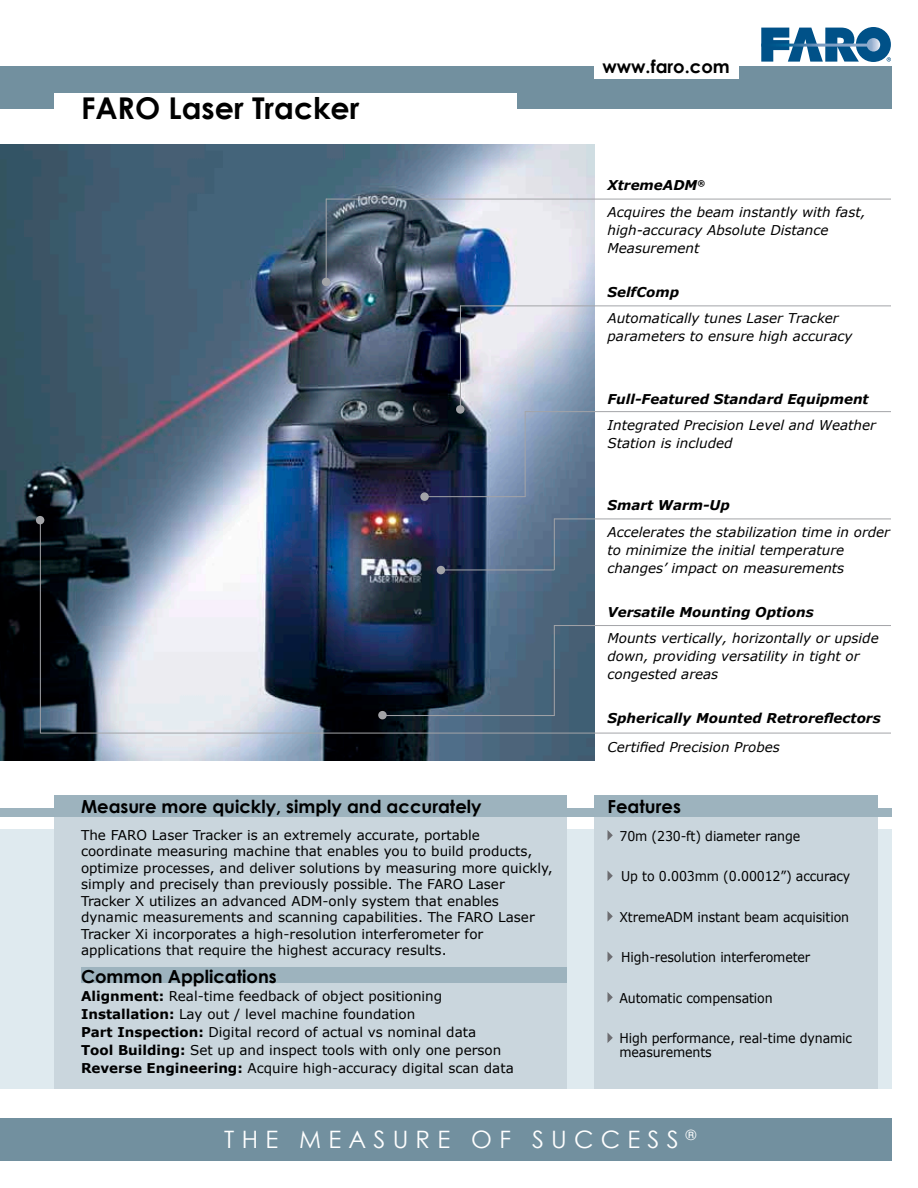
<style>
.page{position:relative;width:918px;height:1188px;background:#fff}
.page>*{position:absolute;margin:0;border:0;box-sizing:border-box;transform-origin:0 0}
.t1{font:700 30px "Century Gothic";color:#000}
.t2{font:24px "Century Gothic";letter-spacing:.3em;color:#fff}
.t3{font:700 18px "Century Gothic";color:#000}
.t4{font:13.5px/16.5px "Verdana";color:#000}
.t5{font:italic 13.5px/18px "Verdana";color:#000}
.t6{font:13.5px/13.5px "Verdana";color:#000;scale:.93 1}
.t7{font:italic 700 13.5px "Verdana";color:#000}
.s1{font-weight:700}
</style>
<div class="page">
<div style="left:0;top:808px;width:891px;height:9px;background:#9db3be"></div>
<div style="left:0;top:829px;width:891px;height:260px;background:#dfeaef"></div>
<div style="left:54px;top:817px;width:513px;height:272px;background:#cad6dd"></div>
<div style="left:594px;top:795px;width:284px;height:294px;background:#cad6dd"></div>
<div style="left:54px;top:795px;width:513px;height:22px;background:#9db3be"></div>
<div style="left:0;top:66px;width:891px;height:43px;background:#72909f"></div>
<div style="left:856px;top:27px;width:35px;height:35px;background:#005188;border-radius:50%"></div>
<svg style="left:887px;top:57px;width:4px;height:5px"></svg>
<svg style="left:761px;top:28px;width:119px;height:34px"></svg>
<div style="left:0;top:1118px;width:891px;height:43px;background:#72909f"></div>
<div style="left:54px;top:93px;width:463px;height:42px;background:#fff"></div>
<div style="left:81px;top:967px;width:486px;height:16px;background:#9db3be"></div>
<div style="left:594px;top:54px;width:144px;height:25px;background:#fff"></div>
<div style="left:594px;top:795px;width:284px;height:22px;background:#9db3be"></div>
<img style="left:0;top:144px;width:594px;height:616px">
<div style="left:437px;top:566px;width:8px;height:8px;background:#a3a4a8;border-radius:50%"></div>
<div style="left:456px;top:405px;width:9px;height:9px;background:#a3a4a8;border-radius:50%"></div>
<div style="left:420px;top:492px;width:9px;height:9px;background:#a3a4a8;border-radius:50%"></div>
<div style="left:36px;top:516px;width:8px;height:8px;background:#a3a4a8;border-radius:50%"></div>
<hr style="left:380px;top:715px;width:175px;height:1px;background:#a3a4a8">
<hr style="left:460px;top:306px;width:1px;height:104px;background:#a3a4a8">
<hr style="left:554px;top:625px;width:1px;height:91px;background:#a3a4a8">
<hr style="left:554px;top:519px;width:1px;height:51px;background:#a3a4a8">
<hr style="left:441px;top:570px;width:113px;height:1px;background:#a3a4a8">
<hr style="left:554px;top:519px;width:337px;height:1px;background:#a3a4a8">
<hr style="left:326px;top:199px;width:565px;height:1px;background:#a3a4a8">
<hr style="left:460px;top:306px;width:431px;height:1px;background:#a3a4a8">
<hr style="left:554px;top:625px;width:337px;height:1px;background:#a3a4a8">
<div style="left:322px;top:278px;width:8px;height:8px;background:#a3a4a8;border-radius:50%"></div>
<hr style="left:41px;top:733px;width:850px;height:1px;background:#a3a4a8">
<hr style="left:326px;top:199px;width:1px;height:80px;background:#a3a4a8">
<div style="left:378px;top:711px;width:9px;height:8px;background:#a3a4a8;border-radius:50%"></div>
<hr style="left:40px;top:520px;width:1px;height:213px;background:#a3a4a8">
<hr style="left:525px;top:411px;width:1px;height:86px;background:#a3a4a8">
<hr style="left:525px;top:411px;width:366px;height:1px;background:#a3a4a8">
<hr style="left:426px;top:496px;width:100px;height:1px;background:#a3a4a8">
<svg style="left:608px;top:830px;width:5px;height:10px"></svg>
<svg style="left:608px;top:871px;width:5px;height:10px"></svg>
<svg style="left:608px;top:911px;width:5px;height:10px"></svg>
<svg style="left:608px;top:952px;width:5px;height:10px"></svg>
<svg style="left:608px;top:992px;width:5px;height:10px"></svg>
<svg style="left:608px;top:1033px;width:5px;height:10px"></svg>
<h1 class="t1" style="left:81px;top:85px;width:280px">FARO Laser Tracker</h1>
<h3 class="t3" style="left:81px;top:793px;width:402px">Measure more quickly, simply and accurately</h3>
<h3 class="t3" style="left:603px;top:53px;width:129px">www.faro.com</h3>
<p class="t5" style="left:608px;top:172px;width:260px;line-height:26.5px"><span class="s1">XtremeADM</span><sup>®<br></sup>Acquires the beam instantly with fast,</p>
<p class="t5" style="left:608px;top:221px;width:223px">high-accuracy Absolute Distance<br>Measurement</p>
<p class="t7" style="left:608px;top:283px;width:73px">SelfComp</p>
<p class="t5" style="left:608px;top:310px;width:247px">Automatically tunes Laser Tracker parameters to ensure high accuracy</p>
<p class="t7" style="left:608px;top:390px;width:263px">Full-Featured Standard Equipment</p>
<p class="t5" style="left:608px;top:416px;width:270px">Integrated Precision Level and Weather<br>Station is included</p>
<p class="t7" style="left:608px;top:496px;width:124px">Smart Warm-Up</p>
<p class="t5" style="left:608px;top:523px;width:284px">Accelerates the stabilization time in order to minimize the initial temperature changes’ impact on measurements</p>
<p class="t7" style="left:608px;top:603px;width:208px">Versatile Mounting Options</p>
<p class="t5" style="left:608px;top:630px;width:273px">Mounts vertically, horizontally or upside down, providing versatility in tight or congested areas</p>
<p class="t7" style="left:608px;top:710px;width:275px">Spherically Mounted Retroreflectors</p>
<p class="t5" style="left:608px;top:738px;width:174px">Certified Precision Probes</p>
<h3 class="t3" style="left:608px;top:793px;width:75px">Features</h3>
<p class="t4" style="left:81px;top:827px;width:473px">The FARO Laser Tracker is an extremely accurate, portable coordinate measuring machine that enables you to build products, optimize processes, and deliver solutions by measuring more quickly, simply and precisely than previously possible. The FARO Laser Tracker X utilizes an advanced ADM-only system that enables dynamic measurements and scanning capabilities. The FARO Laser Tracker Xi incorporates a high-resolution interferometer for applications that require the highest accuracy results.</p>
<p class="t6" style="left:619px;top:829px;width:196px">70m (230-ft) diameter range</p>
<p class="t6" style="left:621px;top:870px;width:248px">Up to 0.003mm (0.00012”) accuracy</p>
<p class="t6" style="left:619px;top:910px;width:248px">XtremeADM instant beam acquisition</p>
<p class="t6" style="left:621px;top:951px;width:205px">High-resolution interferometer</p>
<p class="t6" style="left:620px;top:991px;width:166px">Automatic compensation</p>
<p class="t6" style="left:620px;top:1032px;width:252px">High performance, real-time dynamic measurements</p>
<h3 class="t3" style="left:81px;top:962px;width:197px">Common Applications</h3>
<p class="t4" style="left:81px;top:988px;width:434px;line-height:18px"><span class="s1">Alignment:</span> Real-time feedback of object positioning <span class="s1">Installation:</span> Lay out / level machine foundation<br><span class="s1">Part Inspection:</span> Digital record of actual vs nominal data<br><span class="s1">Tool Building:</span> Set up and inspect tools with only one person <span class="s1">Reverse Engineering:</span> Acquire high-accuracy digital scan data</p>
<h2 class="t2" style="left:224px;top:1123px;width:473px">THE MEASURE OF SUCCESS <sup>®</sup></h2>
</div>
